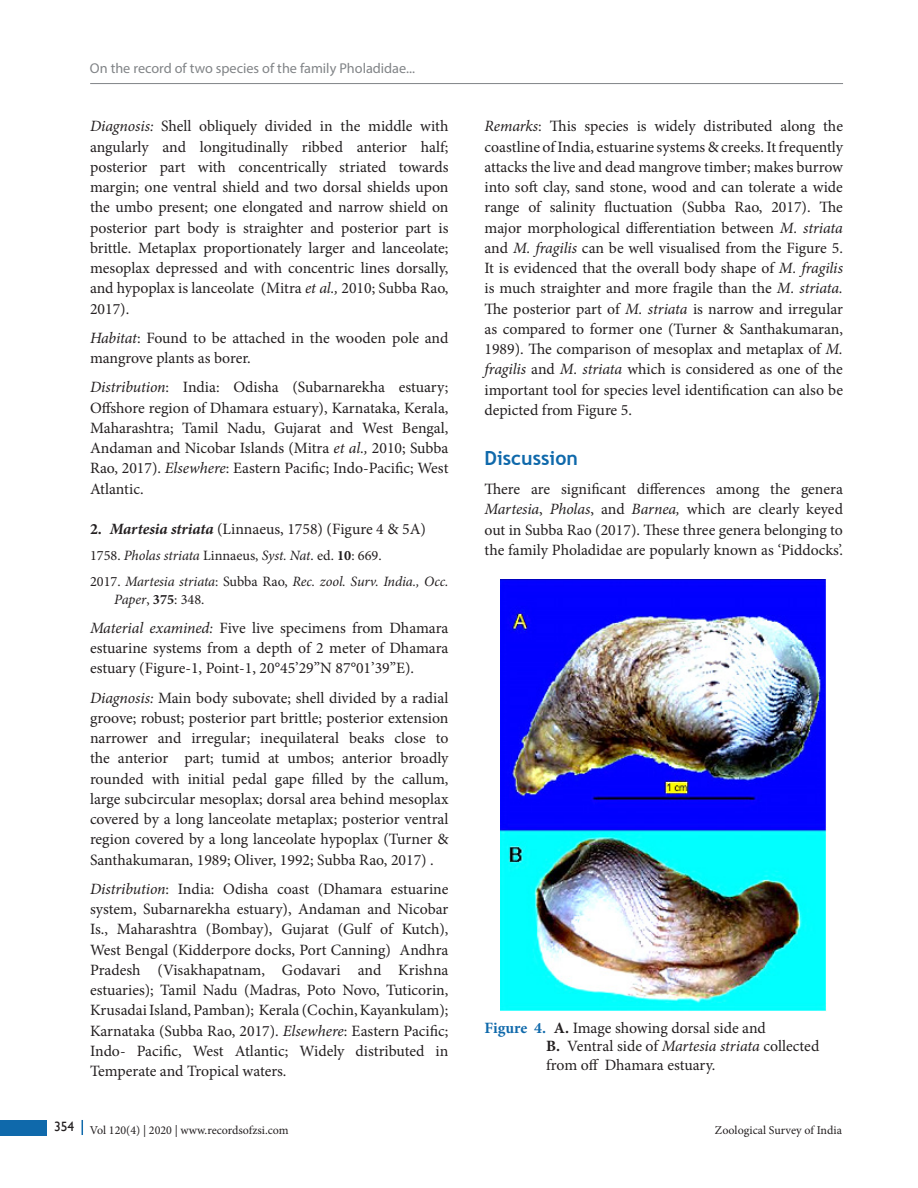
<style>
.page{position:relative;width:918px;height:1188px;background:#fff}
.page>*{position:absolute;margin:0;border:0;box-sizing:border-box;transform-origin:0 0}
.t1{font:700 19.5px "Trebuchet MS";color:#0f69ab}
.TX{font:15.75px/20.2px "Minion Pro";color:#231f20;text-align:justify}
.FigureTitle{font:15.75px/18.9px "Minion Pro";letter-spacing:-.005em;color:#231f20}
.NewRef{font:italic 14.25px/17.1px "Minion Pro";letter-spacing:-.01em;color:#231f20}
.t2{font:14.25px "Myriad Pro";color:#818487}
.NewRef-2{font:14.25px "Minion Pro";color:#231f20}
.t3{font:12px "Minion Pro";color:#231f20}
.s1{font-style:italic}
.s2{font-weight:700}
.s3{font-weight:700;font-style:italic}
.s4{font-style:normal}
.s5{font-weight:700;font-style:normal}
.s6{font-weight:700;color:#0f69ab}
</style>
<div class="page">
<div style="left:0;top:1120px;width:47px;height:15px;background:#0f69ab"></div>
<svg style="left:82px;top:1120px;width:1px;height:15px"></svg>
<hr style="left:90px;top:83px;width:753px;height:1px;background:#818487">
<img style="left:501px;top:579px;width:326px;height:433px">
<p class="t2" style="left:90px;top:59px;width:327px">On the record of two species of the family Pholadidae...</p>
<p class="TX" style="left:90px;top:116px;width:360px"><span class="s1">Diagnosis:</span> Shell obliquely divided in the middle with angularly and longitudinally ribbed anterior half; posterior part with concentrically striated towards margin; one ventral shield and two dorsal shields upon the umbo present; one elongated and narrow shield on posterior part body is straighter and posterior part is brittle. Metaplax proportionately larger and lanceolate; mesoplax depressed and with concentric lines dorsally, and hypoplax is lanceolate (Mitra <span class="s1">et al.,</span> 2010; Subba Rao, 2017).</p>
<p class="TX" style="left:90px;top:328px;width:360px"><span class="s1">Habitat</span>: Found to be attached in the wooden pole and mangrove plants as borer.</p>
<p class="TX" style="left:90px;top:377px;width:360px"><span class="s1">Distribution</span>: India: Odisha (Subarnarekha estuary; Offshore region of Dhamara estuary), Karnataka, Kerala, Maharashtra; Tamil Nadu, Gujarat and West Bengal, Andaman and Nicobar Islands (Mitra <span class="s1">et al.,</span> 2010; Subba Rao, 2017). <span class="s1">Elsewhere</span>: Eastern Pacific; Indo-Pacific; West Atlantic.</p>
<p class="TX" style="left:90px;top:519px;width:338px"><span class="s2">2.</span> <span class="s3">Martesia striata</span> (Linnaeus, 1758) (Figure 4 &amp; 5A)</p>
<p class="NewRef-2" style="left:90px;top:546px;width:293px">1758. <span class="s1">Pholas striata</span> Linnaeus, <span class="s1">Syst. Nat</span>. ed. <span class="s2">10</span>: 669.</p>
<p class="NewRef" style="left:114px;top:573px;width:336px;text-indent:-24px"><span class="s4">2017.</span> Martesia striata<span class="s4">: Subba Rao,</span> Rec. zool. Surv. India., Occ.<br>Paper<span class="s4">,</span> <span class="s5">375</span><span class="s4">: 348.</span></p>
<p class="TX" style="left:90px;top:618px;width:360px"><span class="s1">Material examined:</span> Five live specimens from Dhamara estuarine systems from a depth of 2 meter of Dhamara estuary (Figure-1, Point-1, 20°45’29”N 87°01’39”E).</p>
<p class="TX" style="left:90px;top:687px;width:360px"><span class="s1">Diagnosis:</span> Main body subovate; shell divided by a radial groove; robust; posterior part brittle; posterior extension narrower and irregular; inequilateral beaks close to the anterior part; tumid at umbos; anterior broadly rounded with initial pedal gape filled by the callum, large subcircular mesoplax; dorsal area behind mesoplax covered by a long lanceolate metaplax; posterior ventral region covered by a long lanceolate hypoplax (Turner &amp; Santhakumaran, 1989; Oliver, 1992; Subba Rao, 2017) .</p>
<p class="TX" style="left:90px;top:879px;width:360px"><span class="s1">Distribution</span>: India: Odisha coast (Dhamara estuarine system, Subarnarekha estuary), Andaman and Nicobar Is., Maharashtra (Bombay), Gujarat (Gulf of Kutch), West Bengal (Kidderpore docks, Port Canning) Andhra Pradesh (Visakhapatnam, Godavari and Krishna estuaries); Tamil Nadu (Madras, Poto Novo, Tuticorin, Krusadai Island, Pamban); Kerala (Cochin, Kayankulam); Karnataka (Subba Rao, 2017). <span class="s1">Elsewhere</span>: Eastern Pacific; Indo- Pacific, West Atlantic; Widely distributed in Temperate and Tropical waters.</p>
<p class="TX" style="left:484px;top:116px;width:360px"><span class="s1">Remarks</span>: This species is widely distributed along the coastline of India, estuarine systems &amp; creeks. It frequently attacks the live and dead mangrove timber; makes burrow into soft clay, sand stone, wood and can tolerate a wide range of salinity fluctuation (Subba Rao, 2017). The major morphological differentiation between <span class="s1">M. striata </span>and <span class="s1">M. fragilis</span> can be well visualised from the Figure 5.<br>It is evidenced that the overall body shape of <span class="s1">M. fragilis </span>is much straighter and more fragile than the <span class="s1">M. striata.<br></span>The posterior part of <span class="s1">M. striata</span> is narrow and irregular as compared to former one (Turner &amp; Santhakumaran, 1989). The comparison of mesoplax and metaplax of <span class="s1">M. fragilis</span> and <span class="s1">M. striata</span> which is considered as one of the important tool for species level identification can also be depicted from Figure 5.</p>
<h1 class="t1" style="left:484px;top:446px;width:95px">Discussion</h1>
<p class="TX" style="left:484px;top:479px;width:360px">There are significant differences among the genera <span class="s1">Martesia</span>, <span class="s1">Pholas</span>, and <span class="s1">Barnea,</span> which are clearly keyed out in Subba Rao (2017). These three genera belonging to the family Pholadidae are popularly known as ‘Piddocks’.</p>
<p class="FigureTitle" style="left:546px;top:1018px;width:275px;text-indent:-62px"><span class="s6">Figure 4.</span> <span class="s2">A.</span> Image showing dorsal side and<br><span class="s2">B.</span> Ventral side of <span class="s1">Martesia striata</span> collected from off Dhamara estuary.</p>
<p class="t3" style="left:54px;top:1122px;width:236px"><sup>354</sup> Vol 120(4) | 2020 | www.recordsofzsi.com</p>
<p class="t3" style="left:715px;top:1122px;width:129px">Zoological Survey of India</p>
</div>
